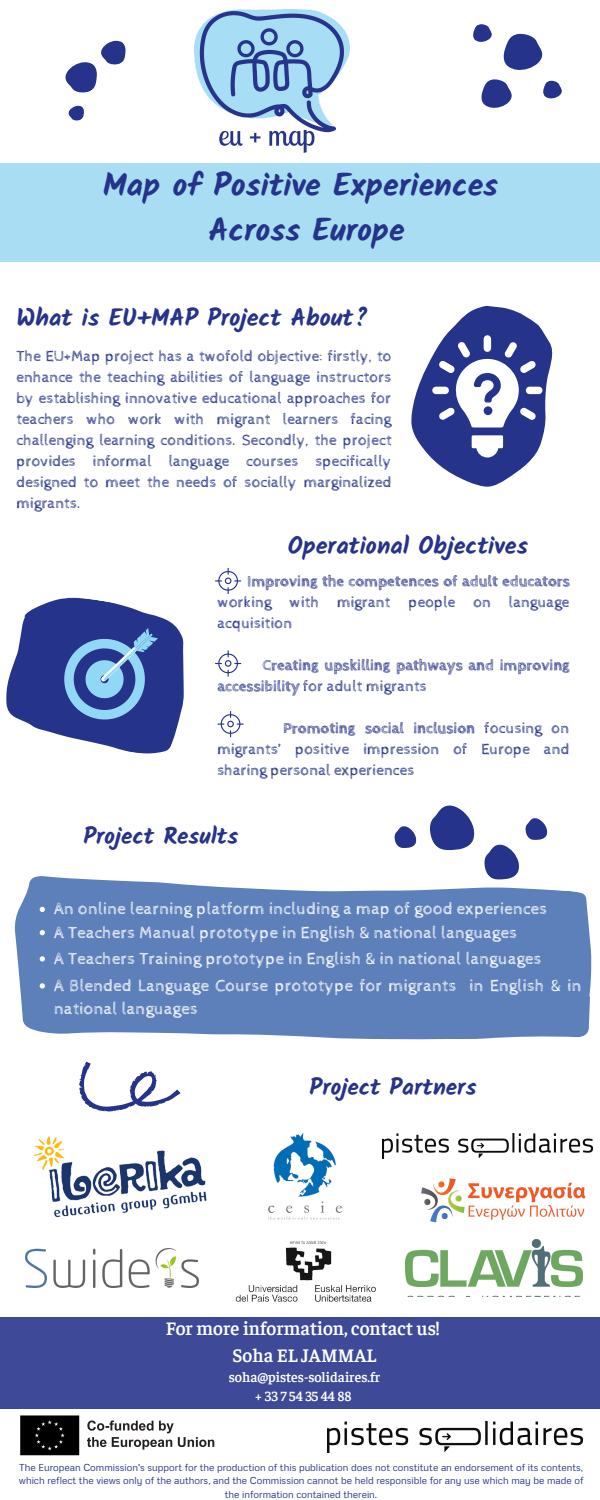
<style>
.page{position:relative;width:600px;height:1500px;background:#fff}
.page>*{position:absolute;margin:0;border:0;box-sizing:border-box;transform-origin:0 0}
.t1{font:700 32px/44.2px "Kalam";color:#26338a;text-align:center}
.t2{font:700 24.2px "Kalam";color:#26338a}
.t3{font:700 23.2px "Kalam";color:#26338a}
.t4{font:600 19px/26.2px "Faustina";color:#fff;text-align:center}
.t5{font:17px/23.2px "Cabin Sketch";letter-spacing:.01em;color:#fff}
.t6{font:15.5px/21px "Cabin Sketch";color:#26338a;text-align:justify}
.t7{font:700 15.5px/21px "Cabin Sketch";color:#26338a}
.t8{font:600 14px/19.5px "Faustina";color:#fff;text-align:center}
.t9{font:10px/13.5px "Metrophobic";color:#26338a;text-align:center}
.s1{font-weight:400}
.s2{font-weight:700}
</style>
<div class="page">
<svg style="left:65px;top:40px;width:61px;height:81px"></svg>
<svg style="left:79px;top:1077px;width:102px;height:26px"></svg>
<svg style="left:14px;top:876px;width:578px;height:201px;fill:#5e80ba"></svg>
<svg style="left:389px;top:805px;width:163px;height:84px"></svg>
<div style="left:0;top:1317px;width:600px;height:92px;background:#3e4a97"></div>
<svg style="left:473px;top:24px;width:89px;height:84px"></svg>
<div style="left:0;top:163px;width:600px;height:98px;background:#a8ddf4"></div>
<img style="left:194px;top:9px;width:156px;height:143px">
<img style="left:20px;top:1415px;width:195px;height:41px">
<svg style="left:411px;top:305px;width:142px;height:182px;fill:#26338a"></svg>
<svg style="left:472px;top:435px;width:31px;height:23px"></svg>
<div style="left:484px;top:335px;width:7px;height:17px;background:#fff;border-radius:4px"></div>
<div style="left:432px;top:387px;width:17px;height:7px;background:#fff;border-radius:4px"></div>
<div style="left:526px;top:387px;width:16px;height:7px;background:#fff;border-radius:4px"></div>
<svg style="left:439px;top:342px;width:97px;height:85px"></svg>
<svg style="left:6px;top:597px;width:178px;height:157px"></svg>
<svg style="left:215px;top:568px;width:26px;height:26px"></svg>
<svg style="left:215px;top:650px;width:26px;height:27px"></svg>
<svg style="left:217px;top:711px;width:27px;height:26px"></svg>
<img style="left:383px;top:1133px;width:210px;height:26px">
<img style="left:421px;top:1178px;width:165px;height:45px">
<img style="left:33px;top:1103px;width:174px;height:115px">
<img style="left:406px;top:1239px;width:176px;height:57px">
<img style="left:25px;top:1248px;width:174px;height:40px">
<img style="left:268px;top:1133px;width:74px;height:88px">
<img style="left:235px;top:1240px;width:141px;height:62px">
<svg style="left:40px;top:907px;width:5px;height:5px"></svg>
<svg style="left:40px;top:930px;width:5px;height:5px"></svg>
<svg style="left:40px;top:956px;width:5px;height:6px"></svg>
<svg style="left:40px;top:983px;width:5px;height:6px"></svg>
<img style="left:327px;top:1421px;width:255px;height:32px">
<h1 class="t1" style="left:103px;top:163px;width:397px">Map of Positive Experiences<br>Across Europe</h1>
<h2 class="t2" style="left:17px;top:303px;width:353px">What is EU+MAP Project About?</h2>
<p class="t6" style="left:17px;top:346px;width:377px">The EU+Map project has a twofold objective: firstly, to enhance the teaching abilities of language instructors by establishing innovative educational approaches for teachers who work with migrant learners facing challenging learning conditions. Secondly, the project provides informal language courses specifically designed to meet the needs of socially marginalized migrants.</p>
<h2 class="t2" style="left:288px;top:532px;width:242px">Operational Objectives</h2>
<p class="t7" style="left:247px;top:571px;width:324px">Improving the competences of adult educators</p>
<p class="t6" style="left:217px;top:592px;width:354px">working with migrant people on language acquisition</p>
<p class="t7" style="left:217px;top:655px;width:354px;text-indent:45px">Creating upskilling pathways and improving accessibility <span class="s1">for adult migrants</span></p>
<p class="t6" style="left:217px;top:718px;width:354px;text-indent:66px"><span class="s2">Promoting social inclusion</span> focusing on migrants’ positive impression of Europe and sharing personal experiences</p>
<h3 class="t3" style="left:83px;top:822px;width:156px">Project Results</h3>
<p class="t5" style="left:54px;top:898px;width:494px">An online learning platform including a map of good experiences<br>A Teachers Manual prototype in English &amp; national languages</p>
<p class="t5" style="left:54px;top:945px;width:529px;line-height:27px">A Teachers Training prototype in English &amp; in national languages<br>A Blended Language Course prototype for migrants in English &amp; in</p>
<p class="t5" style="left:54px;top:998px;width:145px">national languages</p>
<h3 class="t3" style="left:310px;top:1073px;width:168px">Project Partners</h3>
<p class="t4" style="left:166px;top:1314px;width:276px">For more information, contact us!<br>Soha EL JAMMAL</p>
<p class="t8" style="left:229px;top:1366px;width:153px">soha@pistes-solidaires.fr +33754354488</p>
<p class="t9" style="left:19px;top:1460px;width:566px">The European Commission's support for the production of this publication does not constitute an endorsement of its contents, which reflect the views only of the authors, and the Commission cannot be held responsible for any use which may be made of the information contained therein.</p>
</div>
